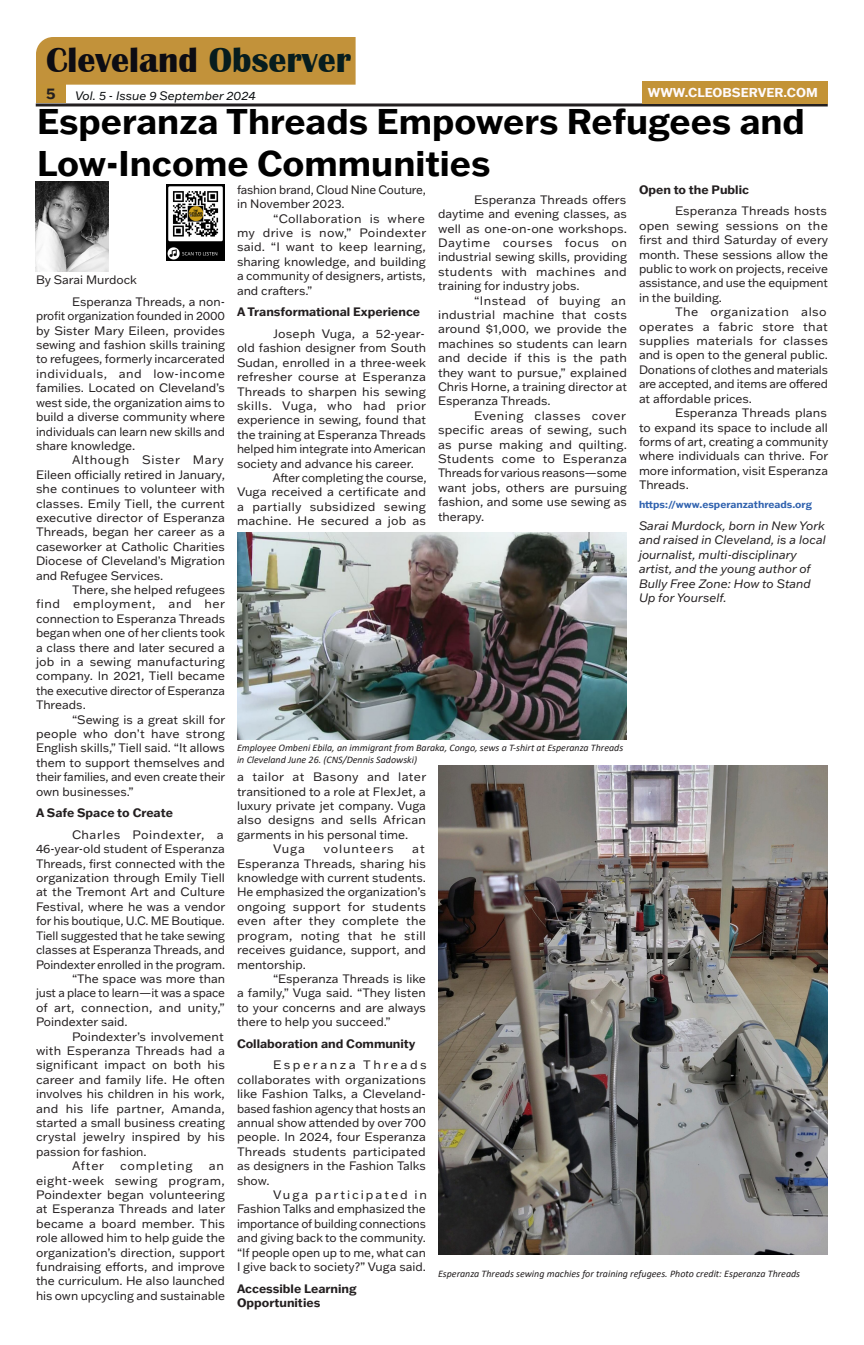
<style>
.page{position:relative;width:864px;height:1345px;background:#fff}
.page>*{position:absolute;margin:0;border:0;box-sizing:border-box;transform-origin:0 0}
.t1{font:700 36px "Britannic";color:#0d0c13}
.Paragraph_Style_2{font:700 35px/42px "Franklin Gothic ATF";color:#000}
.t2{font:700 15px "Franklin Gothic ATF";color:#231f20}
.t3{font:700 12.6px "Franklin Gothic ATF";color:#fefafc}
.t4{font:12px/14.4px "Franklin Gothic ATF";color:#231f20;text-align:justify}
.t5{font:12px/14.4px "Franklin Gothic ATF";color:#231f20;text-align:justify;scale:1.04 1}
.t6{font:italic 12px/14.4px "Franklin Gothic ATF";color:#231f20}
.t7{font:700 12px/14.4px "Franklin Gothic ATF";color:#231f20}
.t8{font:italic 12px "Franklin Gothic ATF";color:#090c0e}
.t9{font:12px "Franklin Gothic ATF";letter-spacing:.06em;color:#231f20}
.t10{font:12px "Franklin Gothic ATF";letter-spacing:.07em;color:#231f20}
.t11{font:italic 10px/12px "Calibri";color:#231f20}
.t12{font:700 10px "Franklin Gothic ATF";color:#3163af}
.s1{color:#071d1e}
</style>
<div class="page">
<hr style="left:36px;top:103px;width:792px;height:3px;background:#231f20">
<div style="left:642px;top:81px;width:186px;height:22px;background:#c39337"></div>
<div style="left:36px;top:84px;width:30px;height:18px;background:#c29337"></div>
<div style="left:36px;top:37px;width:320px;height:48px;background:#c2923a"></div>
<img style="left:237px;top:533px;width:390px;height:206px">
<img style="left:36px;top:181px;width:72px;height:90px">
<img style="left:438px;top:766px;width:390px;height:488px">
<img style="left:166px;top:185px;width:59px;height:76px">
<h1 class="t1" style="left:46px;top:40px;width:307px">Cleveland <span class="s1">Observer</span></h1>
<p class="Paragraph_Style_2" style="left:37px;top:99px;width:769px">Esperanza Threads Empowers Refugees and<br>Low-Income Communities</p>
<p class="t2" style="left:46px;top:83px;width:11px">5</p>
<p class="t8" style="left:75px;top:88px;width:182px">Vol. 5 - Issue 9 September 2024</p>
<p class="t3" style="left:648px;top:84px;width:171px">WWW.CLEOBSERVER.COM</p>
<p class="t4" style="left:36px;top:272px;width:103px">By Sarai Murdock</p>
<p class="t4" style="left:36px;top:294px;width:191px;text-indent:36px">Esperanza Threads, a non&shy;profit organization founded in 2000 by Sister Mary Eileen, provides sewing and fashion skills training to refugees, formerly incarcerated individuals, and low-income families. Located on Cleveland’s west side, the organization aims to build a diverse community where individuals can learn new skills and share knowledge.</p>
<p class="t4" style="left:36px;top:452px;width:191px;text-indent:36px">Although Sister Mary Eileen officially retired in January, she continues to volunteer with classes. Emily Tiell, the current executive director of Esperanza Threads, began her career as a caseworker at Catholic Charities Diocese of Cleveland’s Migration and Refugee Services.</p>
<p class="t4" style="left:36px;top:582px;width:191px;text-indent:36px">There, she helped refugees find employment, and her connection to Esperanza Threads began when one of her clients took a class there and later secured a job in a sewing manufacturing company. In 2021, Tiell became the executive director of Esperanza Threads.</p>
<p class="t4" style="left:36px;top:712px;width:191px;text-indent:36px">“Sewing is a great skill for people who don’t have strong English skills,” Tiell said. “It allows them to support themselves and their families, and even create their own businesses.”</p>
<p class="t7" style="left:36px;top:805px;width:138px">A Safe Space to Create</p>
<p class="t4" style="left:36px;top:827px;width:191px;text-align:left;text-indent:36px">Charles Poindexter, a<br>46-year-old student of Esperanza<br>Threads, first connected with the organization through Emily Tiell at the Tremont Art and Culture<br>Festival, where he was a vendor for his boutique, U.C. ME Boutique.<br>Tiell suggested that he take sewing classes at Esperanza Threads, and<br>Poindexter enrolled in the program.</p>
<p class="t4" style="left:36px;top:971px;width:191px;text-indent:36px">“The space was more than just a place to learn—it was a space of art, connection, and unity,” Poindexter said.</p>
<p class="t4" style="left:36px;top:1028px;width:191px;text-indent:36px">Poindexter’s involvement with Esperanza Threads had a significant impact on both his career and family life. He often involves his children in his work, and his life partner, Amanda, started a small business creating crystal jewelry inspired by his passion for fashion.</p>
<p class="t4" style="left:72px;top:1158px;width:34px">After</p>
<p class="t9" style="left:120px;top:1157px;width:74px">completing</p>
<p class="t4" style="left:36px;top:1158px;width:191px;text-align:left;text-indent:173px">an eight-week sewing program,<br>Poindexter began volunteering at Esperanza Threads and later became a board member. This role allowed him to help guide the organization’s direction, support fundraising efforts, and improve the curriculum. He also launched his own upcycling and sustainable</p>
<p class="t4" style="left:237px;top:182px;width:191px">fashion brand, Cloud Nine Couture, in November 2023.</p>
<p class="t4" style="left:237px;top:211px;width:191px;text-indent:36px">“Collaboration is where my drive is now,” Poindexter said. “I want to keep learning, sharing knowledge, and building a community of designers, artists, and crafters.”</p>
<p class="t7" style="left:237px;top:304px;width:185px">A Transformational Experience</p>
<p class="t4" style="left:237px;top:326px;width:191px;text-indent:36px">Joseph Vuga, a 52-year&shy;old fashion designer from South Sudan, enrolled in a three-week refresher course at Esperanza Threads to sharpen his sewing skills. Vuga, who had prior experience in sewing, found that the training at Esperanza Threads helped him integrate into American society and advance his career.</p>
<p class="t4" style="left:237px;top:470px;width:191px;text-indent:36px">After completing the course, Vuga received a certificate and a partially subsidized sewing machine. He secured a job as</p>
<p class="t4" style="left:438px;top:192px;width:191px;text-indent:36px">Esperanza Threads offers daytime and evening classes, as well as one-on-one workshops.<br>Daytime courses focus on industrial sewing skills, providing students with machines and training for industry jobs.</p>
<p class="t4" style="left:438px;top:293px;width:191px;text-indent:36px">“Instead of buying an industrial machine that costs around $1,000, we provide the machines so students can learn and decide if this is the path they want to pursue,” explained Chris Horne, a training director at Esperanza Threads.</p>
<p class="t4" style="left:438px;top:408px;width:191px;text-indent:36px">Evening classes cover specific areas of sewing, such as purse making and quilting.<br>Students come to Esperanza Threads for various reasons—some want jobs, others are pursuing fashion, and some use sewing as therapy.</p>
<p class="t7" style="left:639px;top:182px;width:112px">Open to the Public</p>
<p class="t4" style="left:639px;top:204px;width:191px;text-indent:36px">Esperanza Threads hosts open sewing sessions on the first and third Saturday of every month. These sessions allow the public to work on projects, receive assistance, and use the equipment in the building.</p>
<p class="t4" style="left:639px;top:304px;width:191px;text-indent:36px">The organization also operates a fabric store that supplies materials for classes and is open to the general public.<br>Donations of clothes and materials are accepted, and items are offered at affordable prices.</p>
<p class="t4" style="left:639px;top:405px;width:191px;text-indent:36px">Esperanza Threads plans to expand its space to include all forms of art, creating a community where individuals can thrive. For more information, visit Esperanza Threads.</p>
<p class="t12" style="left:639px;top:498px;width:174px">https://www.esperanzathreads.org</p>
<p class="t6" style="left:639px;top:518px;width:188px">Sarai Murdock, born in New York and raised in Cleveland, is a local journalist, multi-disciplinary artist, and the young author of<br>Bully Free Zone: How to Stand<br>Up for Yourself.</p>
<p class="t11" style="left:237px;top:741px;width:388px">Employee Ombeni Ebila, an immigrant from Baraka, Congo, sews a T-shirt at Esperanza Threads in Cleveland June 26. (CNS/Dennis Sadowski)</p>
<p class="t4" style="left:237px;top:769px;width:191px">a tailor at Basony and later transitioned to a role at FlexJet, a luxury private jet company. Vuga also designs and sells African garments in his personal time.</p>
<p class="t4" style="left:273px;top:841px;width:33px">Vuga</p>
<p class="t10" style="left:323px;top:841px;width:72px">volunteers</p>
<p class="t4" style="left:237px;top:841px;width:191px;text-indent:175px">at Esperanza Threads, sharing his knowledge with current students.<br>He emphasized the organization’s ongoing support for students even after they complete the program, noting that he still receives guidance, support, and mentorship.</p>
<p class="t4" style="left:237px;top:971px;width:190px;text-indent:36px">“Esperanza Threads is like a family,” Vuga said. “They listen to your concerns and are always there to help you succeed.”</p>
<p class="t7" style="left:237px;top:1036px;width:180px">Collaboration and Community</p>
<p class="t5" style="left:237px;top:1057px;width:184px;text-indent:36px">Esperanza Threads collaborates with organizations like Fashion Talks, a Cleveland&shy;based fashion agency that hosts an annual show attended by over 700 people. In 2024, four Esperanza Threads students participated as designers in the Fashion Talks show.</p>
<p class="t4" style="left:237px;top:1187px;width:192px;text-indent:36px">Vuga participated in Fashion Talks and emphasized the importance of building connections and giving back to the community. “If people open up to me, what can I give back to society?” Vuga said.</p>
<p class="t7" style="left:237px;top:1280px;width:121px">Accessible Learning<br>Opportunities</p>
<p class="t11" style="left:438px;top:1267px;width:364px">Esperanza Threads sewing machies for training refugees. Photo credit: Esperanza Threads</p>
</div>
